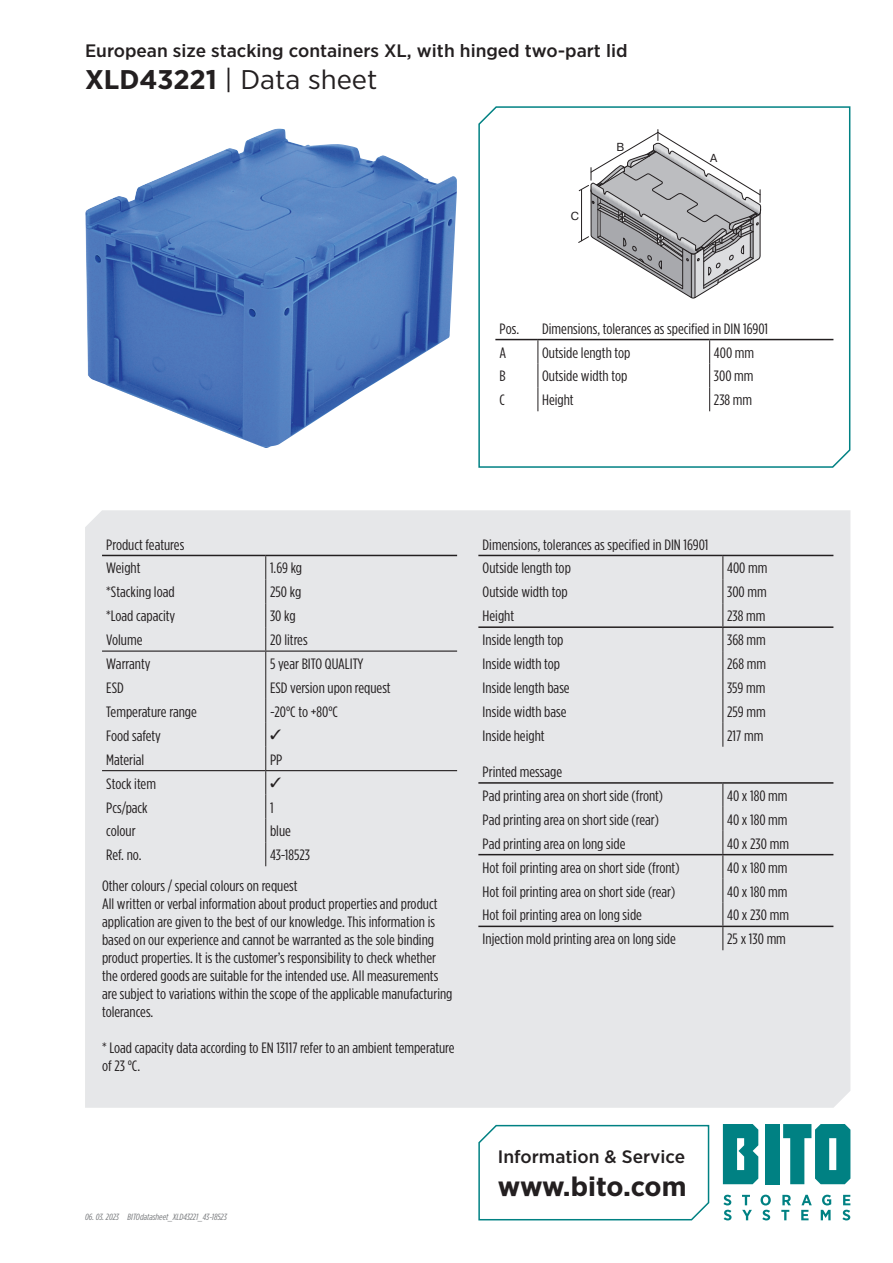
<style>
.page{position:relative;width:893px;height:1263px;background:#fff}
.page>*{position:absolute;margin:0;border:0;box-sizing:border-box;transform-origin:0 0}
.Datenblatt_Überschri{font:27px "Gotham Narrow";color:#231f20;scale:1.1 1}
.t1{font:700 27px "Gotham Narrow";letter-spacing:-.015em;color:#231f20;scale:1.1 1}
.Datenblatt_Überschri-2{font:500 18px "Gotham Narrow";color:#231f20;scale:1.1 1}
.t2{font:15px/18px "Gotham Condensed";color:#231f20;scale:1.1 1}
.t3{font:11.55px "Bito Pragmatica";color:#231f20}
.Dateiname{font:italic 9px "Gotham Condensed";color:#76787b;scale:1.1 1}
.s1{font-weight:700}
</style>
<div class="page">
<div style="left:85px;top:510px;width:765px;height:598px;background:#e6e7e9"></div>
<div style="left:765px;top:1124px;width:15px;height:60px;background:#008183"></div>
<svg style="left:723px;top:1124px;width:35px;height:60px;background:#1e8f91"></svg>
<svg style="left:783px;top:1124px;width:67px;height:60px"></svg>
<svg style="left:723px;top:1195px;width:8px;height:25px"></svg>
<svg style="left:742px;top:1195px;width:10px;height:25px"></svg>
<svg style="left:761px;top:1195px;width:10px;height:25px"></svg>
<svg style="left:781px;top:1195px;width:10px;height:25px"></svg>
<svg style="left:801px;top:1195px;width:11px;height:25px"></svg>
<svg style="left:821px;top:1195px;width:10px;height:25px"></svg>
<svg style="left:842px;top:1195px;width:8px;height:25px"></svg>
<svg style="left:478px;top:1124px;width:232px;height:97px"></svg>
<svg style="left:478px;top:106px;width:373px;height:362px"></svg>
<hr style="left:478px;top:782px;width:245px;height:2px;background:#231f20">
<hr style="left:723px;top:782px;width:110px;height:2px;background:#231f20">
<hr style="left:478px;top:854px;width:245px;height:1px;background:#231f20">
<hr style="left:723px;top:854px;width:110px;height:1px;background:#231f20">
<hr style="left:478px;top:926px;width:245px;height:1px;background:#231f20">
<hr style="left:723px;top:926px;width:110px;height:1px;background:#231f20">
<svg style="left:722px;top:784px;width:1px;height:166px"></svg>
<hr style="left:102px;top:555px;width:164px;height:1px;background:#231f20">
<hr style="left:266px;top:555px;width:191px;height:1px;background:#231f20">
<hr style="left:102px;top:650px;width:164px;height:2px;background:#231f20">
<hr style="left:266px;top:650px;width:191px;height:2px;background:#231f20">
<hr style="left:102px;top:770px;width:164px;height:1px;background:#231f20">
<hr style="left:266px;top:770px;width:191px;height:1px;background:#231f20">
<hr style="left:478px;top:555px;width:245px;height:1px;background:#231f20">
<hr style="left:723px;top:555px;width:110px;height:1px;background:#231f20">
<hr style="left:478px;top:626px;width:245px;height:2px;background:#231f20">
<hr style="left:723px;top:626px;width:110px;height:2px;background:#231f20">
<svg style="left:722px;top:556px;width:1px;height:191px"></svg>
<img style="left:85px;top:129px;width:372px;height:319px">
<svg style="left:578px;top:130px;width:183px;height:169px"></svg>
<hr style="left:495px;top:339px;width:43px;height:1px;background:#231f20">
<hr style="left:538px;top:339px;width:172px;height:1px;background:#231f20">
<hr style="left:710px;top:339px;width:123px;height:1px;background:#231f20">
<svg style="left:537px;top:340px;width:1px;height:71px"></svg>
<svg style="left:709px;top:340px;width:1px;height:71px"></svg>
<svg style="left:265px;top:556px;width:16px;height:310px;background:#d8d9da"></svg>
<p class="Datenblatt_Überschri-2" style="left:85px;top:39px;width:495px">European size stacking containers XL, with hinged two-part lid</p>
<p class="Datenblatt_Überschri" style="left:85px;top:63px;width:267px"><span class="s1">XLD43221</span> | Data sheet</p>
<p class="t3" style="left:571px;top:209px;width:10px">C</p>
<p class="t3" style="left:616px;top:140px;width:9px">B</p>
<p class="t3" style="left:710px;top:151px;width:9px">A</p>
<p class="t2" style="left:500px;top:319px;width:19px">Pos.</p>
<p class="t2" style="left:542px;top:319px;width:207px">Dimensions, tolerances as specified in DIN 16901</p>
<p class="t2" style="left:500px;top:343px;width:8px">A</p>
<p class="t2" style="left:542px;top:343px;width:82px">Outside length top</p>
<p class="t2" style="left:714px;top:343px;width:38px">400 mm</p>
<p class="t2" style="left:500px;top:367px;width:7px">B</p>
<p class="t2" style="left:542px;top:367px;width:79px">Outside width top</p>
<p class="t2" style="left:714px;top:367px;width:38px">300 mm</p>
<p class="t2" style="left:500px;top:391px;width:6px">C</p>
<p class="t2" style="left:542px;top:391px;width:30px">Height</p>
<p class="t2" style="left:714px;top:391px;width:36px">238 mm</p>
<p class="t2" style="left:106px;top:535px;width:72px">Product features</p>
<p class="t2" style="left:106px;top:559px;width:33px">Weight</p>
<p class="t2" style="left:270px;top:559px;width:31px">1.69 kg</p>
<p class="t2" style="left:106px;top:583px;width:64px">*Stacking load</p>
<p class="t2" style="left:270px;top:583px;width:30px">250 kg</p>
<p class="t2" style="left:106px;top:607px;width:64px">*Load capacity</p>
<p class="t2" style="left:270px;top:607px;width:25px">30 kg</p>
<p class="t2" style="left:106px;top:631px;width:34px">Volume</p>
<p class="t2" style="left:270px;top:631px;width:36px">20 litres</p>
<p class="t2" style="left:106px;top:655px;width:42px">Warranty</p>
<p class="t2" style="left:270px;top:655px;width:86px">5 year BITO QUALITY</p>
<p class="t2" style="left:106px;top:678px;width:17px">ESD</p>
<p class="t2" style="left:270px;top:678px;width:111px">ESD version upon request</p>
<p class="t2" style="left:106px;top:702px;width:84px">Temperature range</p>
<p class="t2" style="left:270px;top:702px;width:63px">-20°C to +80°C</p>
<p class="t2" style="left:106px;top:726px;width:51px">Food safety</p>
<p class="t2" style="left:106px;top:750px;width:36px">Material</p>
<p class="t2" style="left:270px;top:750px;width:13px">PP</p>
<p class="t2" style="left:106px;top:774px;width:47px">Stock item</p>
<p class="t2" style="left:106px;top:798px;width:39px">Pcs/pack</p>
<p class="t2" style="left:270px;top:798px;width:5px">1</p>
<p class="t2" style="left:106px;top:822px;width:28px">colour</p>
<p class="t2" style="left:270px;top:822px;width:21px">blue</p>
<p class="t2" style="left:106px;top:846px;width:34px">Ref. no.</p>
<p class="t2" style="left:270px;top:846px;width:38px">43-18523</p>
<p class="t2" style="left:102px;top:876px;width:179px">Other colours / special colours on request</p>
<p class="t2" style="left:102px;top:894px;width:320px">All written or verbal information about product properties and product application are given to the best of our knowledge. This information is based on our experience and cannot be warranted as the sole binding product properties. It is the customer’s responsibility to check whether the ordered goods are suitable for the intended use. All measurements are subject to variations within the scope of the applicable manufacturing tolerances.</p>
<p class="t2" style="left:102px;top:1038px;width:322px">* Load capacity data according to EN 13117 refer to an ambient temperature of 23 °C.</p>
<p class="t2" style="left:483px;top:535px;width:207px">Dimensions, tolerances as specified in DIN 16901</p>
<p class="t2" style="left:483px;top:559px;width:82px">Outside length top</p>
<p class="t2" style="left:727px;top:559px;width:38px">400 mm</p>
<p class="t2" style="left:483px;top:583px;width:79px">Outside width top</p>
<p class="t2" style="left:727px;top:583px;width:38px">300 mm</p>
<p class="t2" style="left:483px;top:607px;width:30px">Height</p>
<p class="t2" style="left:727px;top:607px;width:36px">238 mm</p>
<p class="t2" style="left:483px;top:631px;width:75px">Inside length top</p>
<p class="t2" style="left:727px;top:631px;width:37px">368 mm</p>
<p class="t2" style="left:483px;top:655px;width:72px">Inside width top</p>
<p class="t2" style="left:727px;top:655px;width:37px">268 mm</p>
<p class="t2" style="left:483px;top:678px;width:81px">Inside length base</p>
<p class="t2" style="left:727px;top:678px;width:36px">359 mm</p>
<p class="t2" style="left:483px;top:702px;width:78px">Inside width base</p>
<p class="t2" style="left:727px;top:702px;width:37px">259 mm</p>
<p class="t2" style="left:483px;top:726px;width:58px">Inside height</p>
<p class="t2" style="left:727px;top:726px;width:34px">217 mm</p>
<p class="t2" style="left:483px;top:762px;width:74px">Printed message</p>
<p class="t2" style="left:483px;top:786px;width:166px">Pad printing area on short side (front)</p>
<p class="t2" style="left:727px;top:786px;width:56px">40 x 180 mm</p>
<p class="t2" style="left:483px;top:810px;width:162px">Pad printing area on short side (rear)</p>
<p class="t2" style="left:727px;top:810px;width:56px">40 x 180 mm</p>
<p class="t2" style="left:483px;top:834px;width:131px">Pad printing area on long side</p>
<p class="t2" style="left:727px;top:834px;width:58px">40 x 230 mm</p>
<p class="t2" style="left:483px;top:858px;width:180px">Hot foil printing area on short side (front)</p>
<p class="t2" style="left:727px;top:858px;width:56px">40 x 180 mm</p>
<p class="t2" style="left:483px;top:882px;width:177px">Hot foil printing area on short side (rear)</p>
<p class="t2" style="left:727px;top:882px;width:56px">40 x 180 mm</p>
<p class="t2" style="left:483px;top:906px;width:146px">Hot foil printing area on long side</p>
<p class="t2" style="left:727px;top:906px;width:58px">40 x 230 mm</p>
<p class="t2" style="left:483px;top:930px;width:177px">Injection mold printing area on long side</p>
<p class="t2" style="left:727px;top:930px;width:55px">25 x 130 mm</p>
<p class="Dateiname" style="left:85px;top:1212px;width:32px">06. 03. 2023</p>
<p class="Dateiname" style="left:128px;top:1212px;width:92px">BITOdatasheet_XLD43221_43-18523</p>
<p class="Datenblatt_Überschri-2" style="left:498px;top:1145px;width:172px">Information &amp; Service</p>
<h1 class="t1" style="left:498px;top:1169px;width:173px">www.bito.com</h1>
</div>
